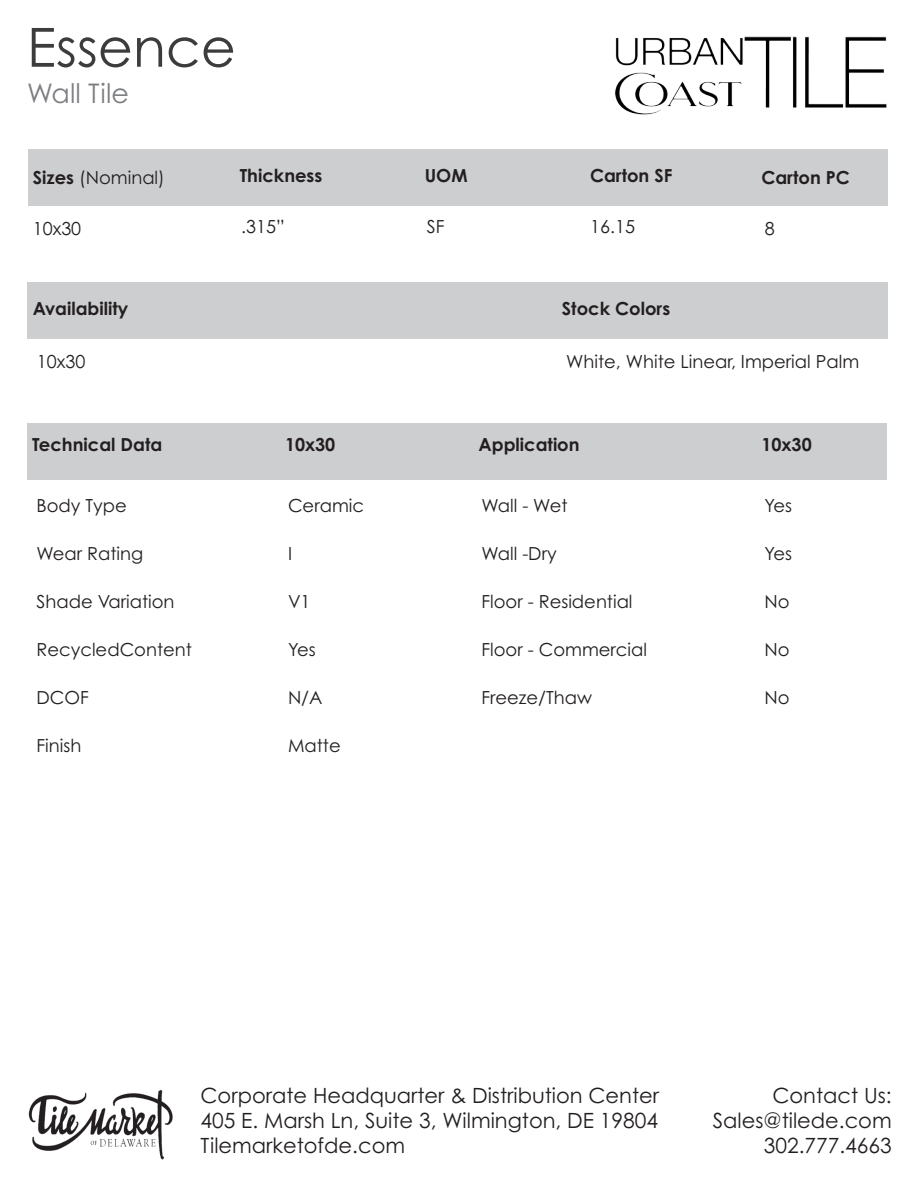
<style>
.page{position:relative;width:918px;height:1188px;background:#fff}
.page>*{position:absolute;margin:0;border:0;box-sizing:border-box;transform-origin:0 0}
.t1{font:54px "Century Gothic Pro";color:#3c3c3d}
.t2{font:27px "Century Gothic Pro";color:#7c7e81}
.t3{font:21px "Century Gothic Pro";color:#231f20}
.t4{font:18px "Century Gothic Pro";color:#231f20}
.t5{font:700 18px "Century Gothic Pro";color:#231f20}
.s1{font-weight:700}
</style>
<div class="page">
<img style="left:615px;top:36px;width:272px;height:79px">
<img style="left:28px;top:1090px;width:145px;height:70px">
<div style="left:28px;top:149px;width:860px;height:56px;background:#cdced0"></div>
<div style="left:27px;top:282px;width:861px;height:56px;background:#cdced0"></div>
<div style="left:27px;top:423px;width:860px;height:57px;background:#cdced0"></div>
<p class="t1" style="left:27px;top:14px;width:210px">Essence</p>
<p class="t2" style="left:27px;top:77px;width:103px">Wall Tile</p>
<p class="t5" style="left:240px;top:165px;width:84px">Thickness</p>
<p class="t4" style="left:241px;top:216px;width:45px">.315”</p>
<p class="t4" style="left:33px;top:166px;width:134px"><span class="s1">Sizes</span> (Nominal)</p>
<p class="t5" style="left:425px;top:165px;width:44px">UOM</p>
<p class="t5" style="left:590px;top:165px;width:84px">Carton SF</p>
<p class="t5" style="left:761px;top:166px;width:90px">Carton PC</p>
<p class="t4" style="left:33px;top:218px;width:50px">10x30</p>
<p class="t4" style="left:427px;top:216px;width:19px">SF</p>
<p class="t4" style="left:590px;top:216px;width:46px">16.15</p>
<p class="t4" style="left:765px;top:218px;width:11px">8</p>
<p class="t5" style="left:33px;top:297px;width:97px">Availability</p>
<p class="t5" style="left:562px;top:297px;width:110px">Stock Colors</p>
<p class="t4" style="left:37px;top:350px;width:50px">10x30</p>
<p class="t4" style="left:566px;top:350px;width:294px">White, White Linear, Imperial Palm</p>
<p class="t5" style="left:32px;top:433px;width:132px">Technical Data</p>
<p class="t5" style="left:285px;top:433px;width:52px">10x30</p>
<p class="t5" style="left:478px;top:433px;width:103px">Application</p>
<p class="t4" style="left:36px;top:495px;width:92px">Body Type</p>
<p class="t4" style="left:36px;top:543px;width:108px">Wear Rating</p>
<p class="t4" style="left:36px;top:591px;width:140px">Shade Variation</p>
<p class="t4" style="left:36px;top:639px;width:157px">RecycledContent</p>
<p class="t4" style="left:36px;top:687px;width:54px">DCOF</p>
<p class="t4" style="left:36px;top:735px;width:46px">Finish</p>
<p class="t4" style="left:288px;top:495px;width:78px">Ceramic</p>
<p class="t4" style="left:288px;top:543px;width:6px">I</p>
<p class="t4" style="left:288px;top:591px;width:24px">V1</p>
<p class="t4" style="left:288px;top:639px;width:29px">Yes</p>
<p class="t4" style="left:288px;top:687px;width:36px">N/A</p>
<p class="t4" style="left:288px;top:735px;width:54px">Matte</p>
<p class="t4" style="left:481px;top:495px;width:88px">Wall - Wet</p>
<p class="t4" style="left:481px;top:543px;width:77px">Wall -Dry</p>
<p class="t4" style="left:481px;top:591px;width:153px">Floor - Residential</p>
<p class="t4" style="left:481px;top:639px;width:167px">Floor - Commercial</p>
<p class="t4" style="left:481px;top:687px;width:112px">Freeze/Thaw</p>
<p class="t5" style="left:761px;top:433px;width:52px">10x30</p>
<p class="t4" style="left:764px;top:495px;width:29px">Yes</p>
<p class="t4" style="left:764px;top:543px;width:29px">Yes</p>
<p class="t4" style="left:764px;top:591px;width:27px">No</p>
<p class="t4" style="left:764px;top:639px;width:27px">No</p>
<p class="t4" style="left:764px;top:687px;width:27px">No</p>
<p class="t3" style="left:201px;top:1083px;width:460px">Corporate Headquarter &amp; Distribution Center</p>
<p class="t3" style="left:201px;top:1108px;width:459px">405 E. Marsh Ln, Suite 3, Wilmington, DE 19804</p>
<p class="t3" style="left:201px;top:1133px;width:206px">Tilemarketofde.com</p>
<p class="t3" style="left:772px;top:1083px;width:121px">Contact Us:</p>
<p class="t3" style="left:713px;top:1108px;width:181px">Sales@tilede.com</p>
<p class="t3" style="left:764px;top:1133px;width:129px">302.777.4663</p>
</div>
